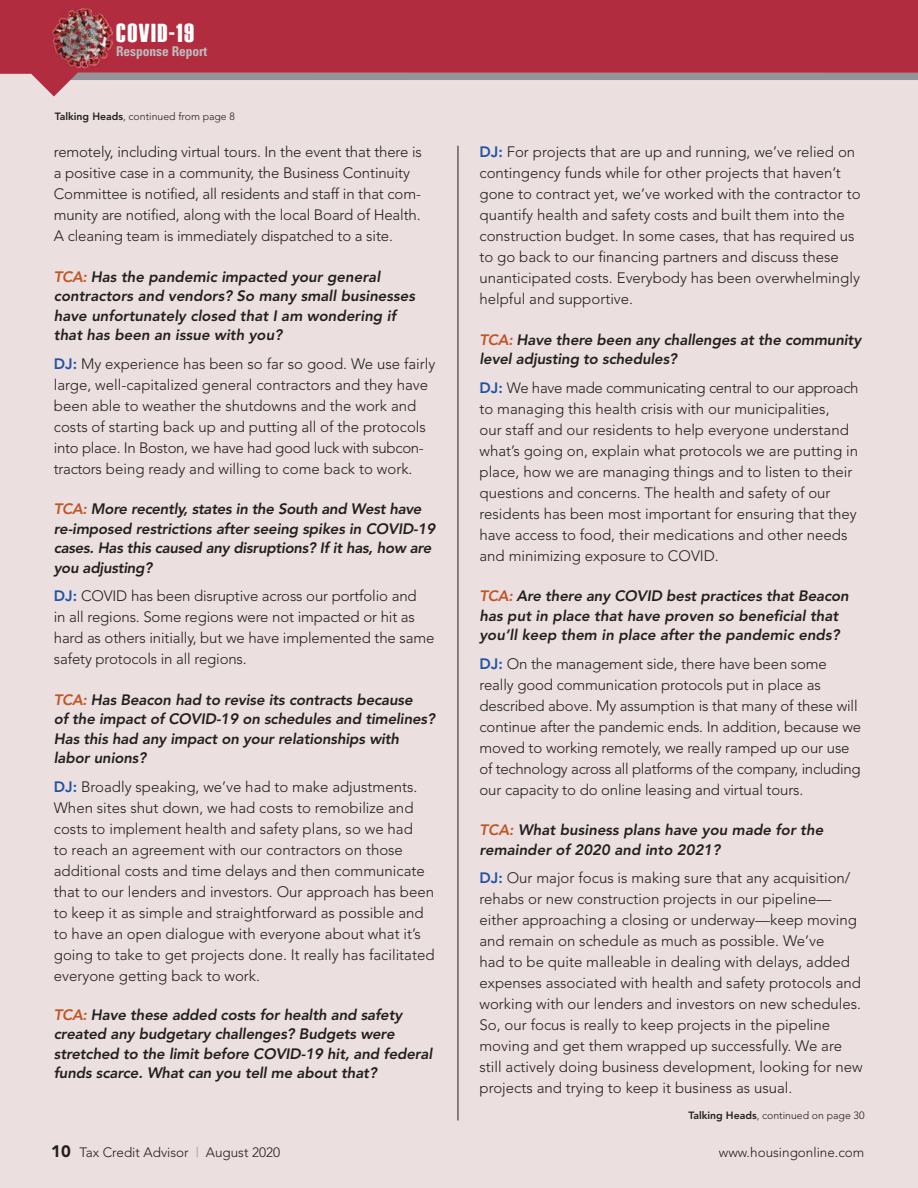
<style>
.page{position:relative;width:918px;height:1188px;background:#fff}
.page>*{position:absolute;margin:0;border:0;box-sizing:border-box;transform-origin:0 0}
.t1{font:25.95px "Haettenschweiler";letter-spacing:.06em;color:#fff}
.t2{font:300 15px/21px "Avenir";color:#231f20}
.t3{font:italic 800 15px/19.5px "Avenir";letter-spacing:-.01em;color:#231f20}
.t4{font:300 13.5px "Avenir";color:#231f20}
.t5{font:700 condensed 13.5px "Univers";letter-spacing:-.005em;color:#bbbdbf}
.t6{font:300 10.5px "Avenir";color:#231f20}
.s1{font-weight:800}
.s2{color:#c05526}
.s3{font-weight:800;color:#1f52a3}
.s4{font-weight:900;font-size:16.5px}
.s5{color:#929498}
</style>
<div class="page">
<div style="left:0;top:54px;width:918px;height:1134px;background:#ecdfdf"></div>
<svg style="left:0;top:0;width:918px;height:96px;fill:#b22c3f"></svg>
<img style="left:52px;top:8px;width:60px;height:61px">
<hr style="left:458px;top:146px;width:1px;height:975px;background:#231f20">
<h1 class="t1" style="left:116px;top:18px;width:79px">COVID-19</h1>
<p class="t5" style="left:116px;top:47px;width:93px">Response Report</p>
<p class="t6" style="left:55px;top:112px;width:182px"><span class="s1">Talking Heads</span>, continued from page 8</p>
<p class="t2" style="left:54px;top:143px;width:370px">remotely, including virtual tours. In the event that there is a positive case in a community, the Business Continuity Committee is notified, all residents and staff in that com&shy;munity are notified, along with the local Board of Health.<br>A cleaning team is immediately dispatched to a site.</p>
<p class="t3" style="left:54px;top:268px;width:363px"><span class="s2">TCA:</span> Has the pandemic impacted your general contractors and vendors? So many small businesses have unfortunately closed that I am wondering if that has been an issue with you?</p>
<p class="t2" style="left:54px;top:354px;width:383px"><span class="s3">DJ:</span> My experience has been so far so good. We use fairly large, well-capitalized general contractors and they have been able to weather the shutdowns and the work and costs of starting back up and putting all of the protocols into place. In Boston, we have had good luck with subcon&shy;tractors being ready and willing to come back to work.</p>
<p class="t3" style="left:54px;top:500px;width:383px"><span class="s2">TCA:</span> More recently, states in the South and West have re-imposed restrictions after seeing spikes in COVID-19 cases. Has this caused any disruptions? If it has, how are you adjusting?</p>
<p class="t2" style="left:54px;top:587px;width:382px"><span class="s3">DJ:</span> COVID has been disruptive across our portfolio and<br>in all regions. Some regions were not impacted or hit as hard as others initially, but we have implemented the same safety protocols in all regions.</p>
<p class="t3" style="left:54px;top:691px;width:383px"><span class="s2">TCA:</span> Has Beacon had to revise its contracts because<br>of the impact of COVID-19 on schedules and timelines?<br>Has this had any impact on your relationships with labor unions?</p>
<p class="t2" style="left:54px;top:777px;width:382px"><span class="s3">DJ:</span> Broadly speaking, we’ve had to make adjustments.<br>When sites shut down, we had costs to remobilize and costs to implement health and safety plans, so we had<br>to reach an agreement with our contractors on those additional costs and time delays and then communicate that to our lenders and investors. Our approach has been to keep it as simple and straightforward as possible and to have an open dialogue with everyone about what it’s going to take to get projects done. It really has facilitated everyone getting back to work.</p>
<p class="t3" style="left:54px;top:1006px;width:380px"><span class="s2">TCA:</span> Have these added costs for health and safety created any budgetary challenges? Budgets were stretched to the limit before COVID-19 hit, and federal funds scarce. What can you tell me about that?</p>
<p class="t2" style="left:480px;top:143px;width:383px"><span class="s3">DJ:</span> For projects that are up and running, we’ve relied on contingency funds while for other projects that haven’t gone to contract yet, we’ve worked with the contractor to quantify health and safety costs and built them into the construction budget. In some cases, that has required us to go back to our financing partners and discuss these unanticipated costs. Everybody has been overwhelmingly helpful and supportive.</p>
<p class="t3" style="left:480px;top:331px;width:383px"><span class="s2">TCA:</span> Have there been any challenges at the community level adjusting to schedules?</p>
<p class="t2" style="left:480px;top:378px;width:381px"><span class="s3">DJ:</span> We have made communicating central to our approach to managing this health crisis with our municipalities,<br>our staff and our residents to help everyone understand what’s going on, explain what protocols we are putting in place, how we are managing things and to listen to their questions and concerns. The health and safety of our residents has been most important for ensuring that they have access to food, their medications and other needs and minimizing exposure to COVID.</p>
<p class="t3" style="left:480px;top:587px;width:371px"><span class="s2">TCA:</span> Are there any COVID best practices that Beacon has put in place that have proven so beneficial that you’ll keep them in place after the pandemic ends?</p>
<p class="t2" style="left:480px;top:654px;width:383px"><span class="s3">DJ:</span> On the management side, there have been some really good communication protocols put in place as described above. My assumption is that many of these will continue after the pandemic ends. In addition, because we moved to working remotely, we really ramped up our use of technology across all platforms of the company, including our capacity to do online leasing and virtual tours.</p>
<p class="t3" style="left:480px;top:821px;width:345px"><span class="s2">TCA:</span> What business plans have you made for the remainder of 2020 and into 2021?</p>
<p class="t2" style="left:480px;top:869px;width:385px"><span class="s3">DJ:</span> Our major focus is making sure that any acquisition/ rehabs or new construction projects in our pipeline— either approaching a closing or underway—keep moving and remain on schedule as much as possible. We’ve<br>had to be quite malleable in dealing with delays, added expenses associated with health and safety protocols and working with our lenders and investors on new schedules.<br>So, our focus is really to keep projects in the pipeline moving and get them wrapped up successfully. We are still actively doing business development, looking for new projects and trying to keep it business as usual.</p>
<p class="t6" style="left:689px;top:1111px;width:178px"><span class="s1">Talking Heads</span>, continued on page 30</p>
<p class="t4" style="left:51px;top:1146px;width:230px"><span class="s4">10</span> Tax Credit Advisor <span class="s5">|</span> August 2020</p>
<p class="t4" style="left:719px;top:1146px;width:147px">www.housingonline.com</p>
</div>
